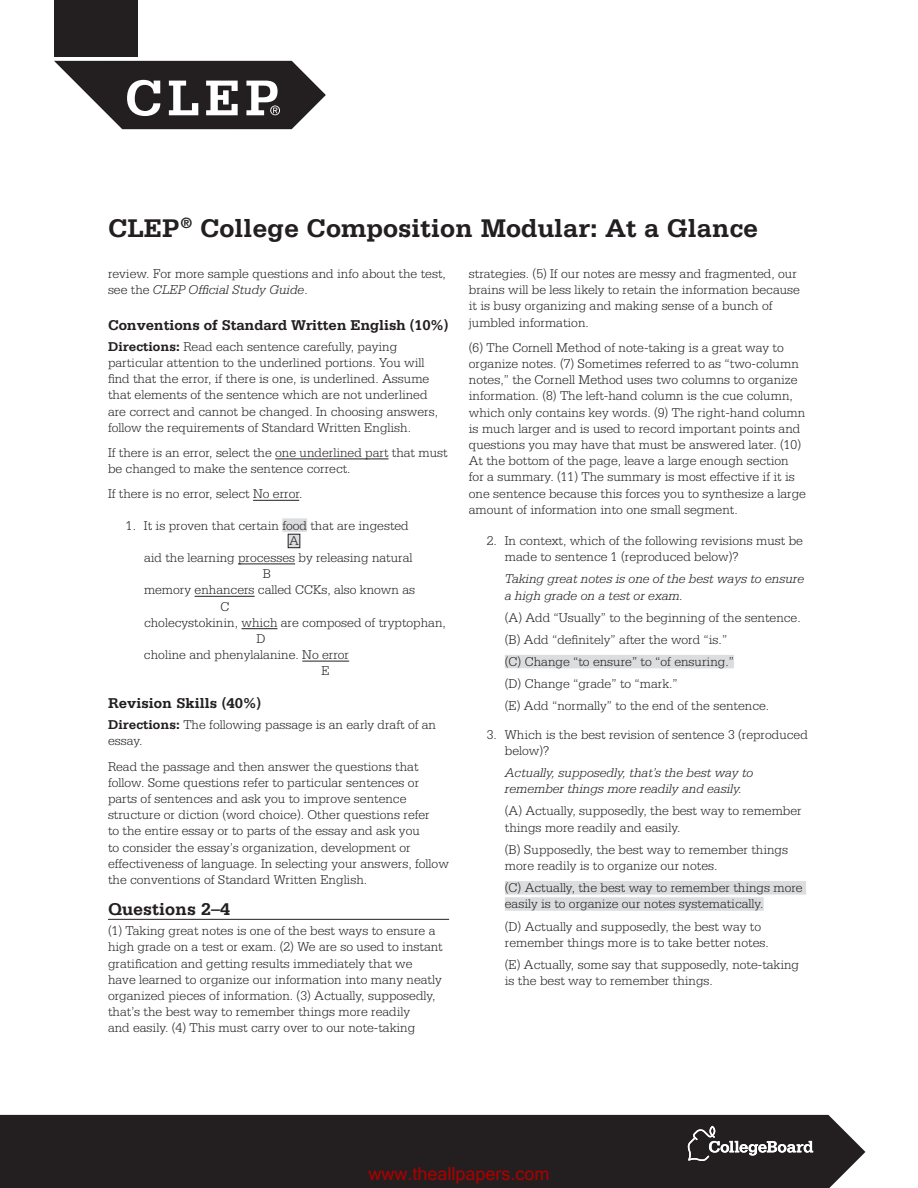
<style>
.page{position:relative;width:918px;height:1188px;background:#fff}
.page>*{position:absolute;margin:0;border:0;box-sizing:border-box;transform-origin:0 0}
.t1{font:700 27px "Serifa Std";color:#231f20}
.t2{font:18px "Microsoft Sans Serif";color:#ab0000}
.t3{font:700 18px "Serifa Std";color:#231f20}
.t4{font:700 15px "Serifa Std";letter-spacing:-.01em;color:#231f20}
.t5{font:300 13.5px/16.2px "Serifa Std";color:#231f20}
.t6{font:italic 300 13.5px/16.2px "Serifa Std";color:#231f20}
.s1{font-style:italic}
.s2{font-weight:700}
</style>
<div class="page">
<div style="left:54px;top:0;width:84px;height:57px;background:#231f20"></div>
<svg style="left:54px;top:61px;width:272px;height:68px"></svg>
<div style="left:0;top:1115px;width:865px;height:73px;background:#231f20"></div>
<svg style="left:688px;top:1126px;width:125px;height:35px"></svg>
<hr style="left:275px;top:459px;width:114px;height:1px;background:#231f20">
<hr style="left:253px;top:500px;width:46px;height:1px;background:#231f20">
<div style="left:282px;top:518px;width:25px;height:14px;background:#dcddde"></div>
<hr style="left:238px;top:564px;width:57px;height:1px;background:#231f20">
<hr style="left:195px;top:596px;width:60px;height:1px;background:#231f20">
<hr style="left:242px;top:628px;width:36px;height:1px;background:#231f20">
<hr style="left:302px;top:661px;width:47px;height:1px;background:#231f20">
<hr style="left:108px;top:919px;width:341px;height:1px;background:#231f20">
<div style="left:288px;top:534px;width:12px;height:14px;background:#dcddde"></div>
<div style="left:288px;top:534px;width:12px;height:14px;border:1px solid #231f20"></div>
<div style="left:505px;top:655px;width:229px;height:13px;background:#dcddde"></div>
<div style="left:505px;top:881px;width:301px;height:14px;background:#dcddde"></div>
<div style="left:505px;top:897px;width:259px;height:14px;background:#dcddde"></div>
<h1 class="t1" style="left:108px;top:212px;width:652px">CLEP<sup>®</sup> College Composition Modular: At a Glance</h1>
<p class="t5" style="left:108px;top:266px;width:339px">review. For more sample questions and info about the test, see the <span class="s1">CLEP Official Study Guide</span>.</p>
<p class="t4" style="left:108px;top:316px;width:342px">Conventions of Standard Written English (10%)</p>
<p class="t5" style="left:108px;top:338px;width:332px"><span class="s2">Directions:</span> Read each sentence carefully, paying particular attention to the underlined portions. You will find that the error, if there is one, is underlined. Assume that elements of the sentence which are not underlined are correct and cannot be changed. In choosing answers, follow the requirements of Standard Written English.</p>
<p class="t5" style="left:108px;top:445px;width:341px">If there is an error, select the one underlined part that must be changed to make the sentence correct.</p>
<p class="t5" style="left:108px;top:486px;width:196px">If there is no error, select No error.</p>
<p class="t5" style="left:126px;top:517px;width:284px">1. It is proven that certain food that are ingested</p>
<p class="t5" style="left:289px;top:533px;width:11px">A</p>
<p class="t5" style="left:144px;top:550px;width:270px">aid the learning processes by releasing natural</p>
<p class="t5" style="left:263px;top:566px;width:10px">B</p>
<p class="t5" style="left:144px;top:582px;width:273px">memory enhancers called CCKs, also known as</p>
<p class="t5" style="left:220px;top:598px;width:11px">C</p>
<p class="t5" style="left:144px;top:614px;width:303px">cholecystokinin, which are composed of tryptophan,</p>
<p class="t5" style="left:256px;top:631px;width:11px">D</p>
<p class="t5" style="left:144px;top:647px;width:207px">choline and phenylalanine. No error</p>
<p class="t5" style="left:321px;top:663px;width:10px">E</p>
<p class="t4" style="left:108px;top:695px;width:155px">Revision Skills (40%)</p>
<p class="t5" style="left:108px;top:717px;width:330px"><span class="s2">Directions:</span> The following passage is an early draft of an essay.</p>
<p class="t5" style="left:108px;top:758px;width:342px">Read the passage and then answer the questions that follow. Some questions refer to particular sentences or parts of sentences and ask you to improve sentence structure or diction (word choice). Other questions refer<br>to the entire essay or to parts of the essay and ask you<br>to consider the essay’s organization, development or effectiveness of language. In selecting your answers, follow the conventions of Standard Written English.</p>
<h2 class="t3" style="left:108px;top:898px;width:124px">Questions 2–4</h2>
<p class="t5" style="left:108px;top:923px;width:336px">(1) Taking great notes is one of the best ways to ensure a high grade on a test or exam. (2) We are so used to instant gratification and getting results immediately that we have learned to organize our information into many neatly organized pieces of information. (3) Actually, supposedly, that’s the best way to remember things more readily<br>and easily. (4) This must carry over to our note-taking</p>
<p class="t5" style="left:469px;top:266px;width:333px">strategies. (5) If our notes are messy and fragmented, our brains will be less likely to retain the information because it is busy organizing and making sense of a bunch of jumbled information.</p>
<p class="t5" style="left:469px;top:339px;width:339px">(6) The Cornell Method of note-taking is a great way to organize notes. (7) Sometimes referred to as “two-column notes,” the Cornell Method uses two columns to organize information. (8) The left-hand column is the cue column, which only contains key words. (9) The right-hand column is much larger and is used to record important points and questions you may have that must be answered later. (10)<br>At the bottom of the page, leave a large enough section for a summary. (11) The summary is most effective if it is one sentence because this forces you to synthesize a large amount of information into one small segment.</p>
<p class="t5" style="left:505px;top:533px;width:300px;text-indent:-18px">2. In context, which of the following revisions must be made to sentence 1 (reproduced below)?</p>
<p class="t6" style="left:505px;top:571px;width:301px">Taking great notes is one of the best ways to ensure a high grade on a test or exam.</p>
<p class="t5" style="left:505px;top:606px;width:297px;line-height:22.2px">(A) Add “Usually” to the beginning of the sentence. (B) Add “definitely” after the word “is.”<br>(C) Change “to ensure” to “of ensuring.”<br>(D) Change “grade” to “mark.”<br>(E) Add “normally” to the end of the sentence.</p>
<p class="t5" style="left:505px;top:726px;width:305px;text-indent:-18px">3. Which is the best revision of sentence 3 (reproduced below)?</p>
<p class="t6" style="left:505px;top:765px;width:250px">Actually, supposedly, that’s the best way to remember things more readily and easily.</p>
<p class="t5" style="left:505px;top:803px;width:298px">(A) Actually, supposedly, the best way to remember things more readily and easily.</p>
<p class="t5" style="left:505px;top:841px;width:285px">(B) Supposedly, the best way to remember things more readily is to organize our notes.</p>
<p class="t5" style="left:505px;top:880px;width:299px">(C) Actually, the best way to remember things more easily is to organize our notes systematically.</p>
<p class="t5" style="left:505px;top:918px;width:265px">(D) Actually and supposedly, the best way to remember things more is to take better notes.</p>
<p class="t5" style="left:505px;top:957px;width:296px">(E) Actually, some say that supposedly, note-taking is the best way to remember things.</p>
<h2 class="t2" style="left:368px;top:1162px;width:183px">www.theallpapers.com</h2>
</div>
